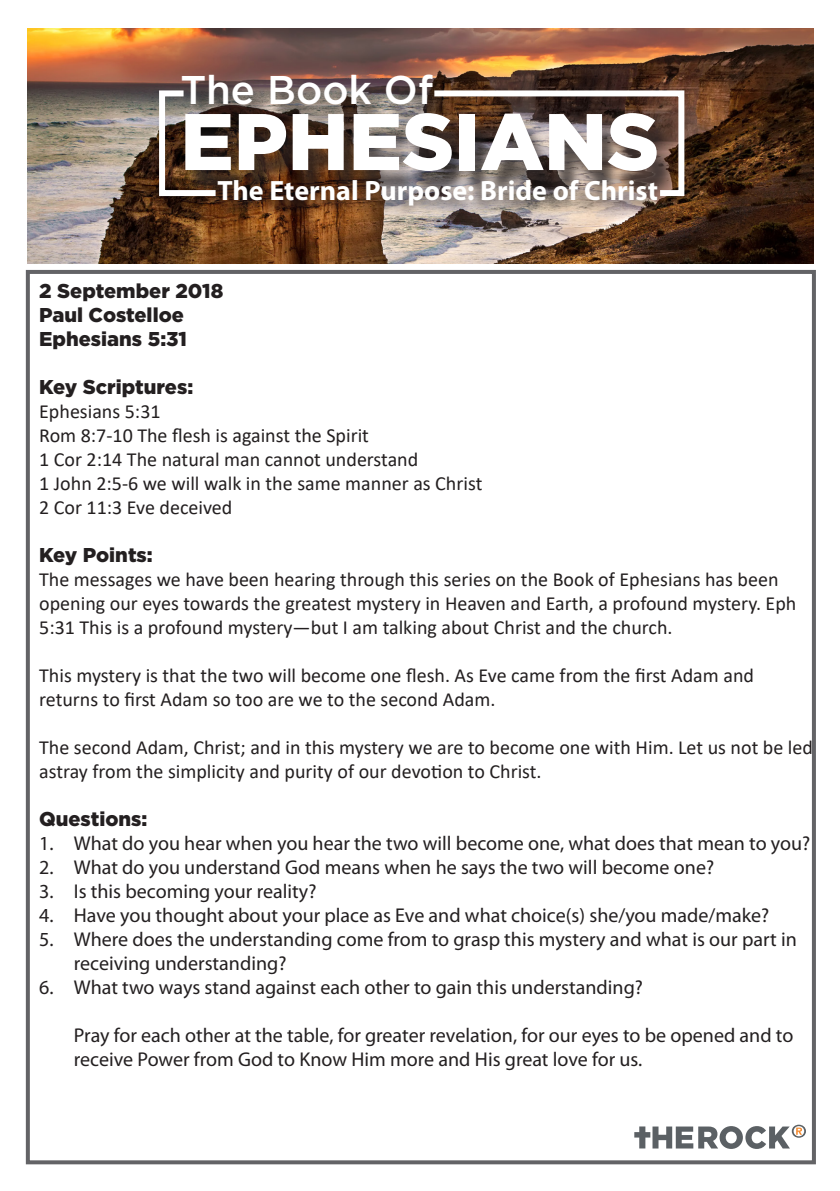
<style>
.page{position:relative;width:840px;height:1191px;background:#fff}
.page>*{position:absolute;margin:0;border:0;box-sizing:border-box;transform-origin:0 0}
.t1{font:900 80px "Gotham";color:#fff}
.t2{font:500 40px "Gotham";color:#fff}
.t3{font:700 28px "Myriad Pro";color:#fff}
.t4{font:20px/24px "Calibri";color:#231f20}
.t5{font:20px/24px "Myriad Pro";color:#231f20}
.t6{font:900 20px "Gotham";color:#231f20}
</style>
<div class="page">
<div style="left:26px;top:270px;width:789px;height:894px;border:4px solid #636366"></div>
<svg style="left:634px;top:1124px;width:171px;height:25px"></svg>
<img style="left:28px;top:28px;width:785px;height:235px">
<div style="left:182px;top:81px;width:495px;height:118px;background:#231f20;opacity:.75"></div>
<div style="left:202px;top:175px;width:459px;height:47px;background:#231f20;opacity:.75"></div>
<svg style="left:156px;top:87px;width:65px;height:112px"></svg>
<svg style="left:428px;top:87px;width:259px;height:112px"></svg>
<p class="t2" style="left:180px;top:67px;width:254px">The Book Of</p>
<p class="t1" style="left:180px;top:95px;width:480px">EPHESIANS</p>
<p class="t3" style="left:217px;top:175px;width:441px">The Eternal Purpose: Bride of Christ</p>
<p class="t6" style="left:39px;top:279px;width:185px">2 September 2018</p>
<p class="t6" style="left:39px;top:303px;width:146px">Paul Costelloe</p>
<p class="t6" style="left:39px;top:327px;width:149px">Ephesians 5:31</p>
<p class="t6" style="left:39px;top:375px;width:155px">Key Scriptures:</p>
<p class="t4" style="left:39px;top:399px;width:123px">Ephesians 5:31</p>
<p class="t4" style="left:39px;top:423px;width:331px">Rom 8:7-10 The flesh is against the Spirit</p>
<p class="t4" style="left:39px;top:447px;width:380px">1 Cor 2:14 The natural man cannot understand</p>
<p class="t4" style="left:39px;top:471px;width:444px">1 John 2:5-6 we will walk in the same manner as Christ</p>
<p class="t4" style="left:39px;top:495px;width:195px">2 Cor 11:3 Eve deceived</p>
<p class="t6" style="left:39px;top:543px;width:115px">Key Points:</p>
<p class="t4" style="left:39px;top:567px;width:758px">The messages we have been hearing through this series on the Book of Ephesians has been opening our eyes towards the greatest mystery in Heaven and Earth, a profound mystery. Eph<br>5:31 This is a profound mystery—but I am talking about Christ and the church.</p>
<p class="t4" style="left:39px;top:663px;width:716px">This mystery is that the two will become one flesh. As Eve came from the first Adam and returns to first Adam so too are we to the second Adam.</p>
<p class="t4" style="left:39px;top:735px;width:774px">The second Adam, Christ; and in this mystery we are to become one with Him. Let us not be led astray from the simplicity and purity of our devotion to Christ.</p>
<p class="t6" style="left:39px;top:807px;width:110px">Questions:</p>
<p class="t5" style="left:39px;top:831px;width:772px">1. What do you hear when you hear the two will become one, what does that mean to you?</p>
<p class="t5" style="left:39px;top:855px;width:676px">2. What do you understand God means when he says the two will become one?</p>
<p class="t5" style="left:39px;top:879px;width:278px">3. Is this becoming your reality?</p>
<p class="t5" style="left:39px;top:903px;width:731px">4. Have you thought about your place as Eve and what choice(s) she/you made/make?</p>
<p class="t5" style="left:74px;top:927px;width:724px;text-indent:-35px">5. Where does the understanding come from to grasp this mystery and what is our part in receiving understanding?</p>
<p class="t5" style="left:39px;top:975px;width:605px">6. What two ways stand against each other to gain this understanding?</p>
<p class="t5" style="left:74px;top:1023px;width:720px">Pray for each other at the table, for greater revelation, for our eyes to be opened and to receive Power from God to Know Him more and His great love for us.</p>
</div>
